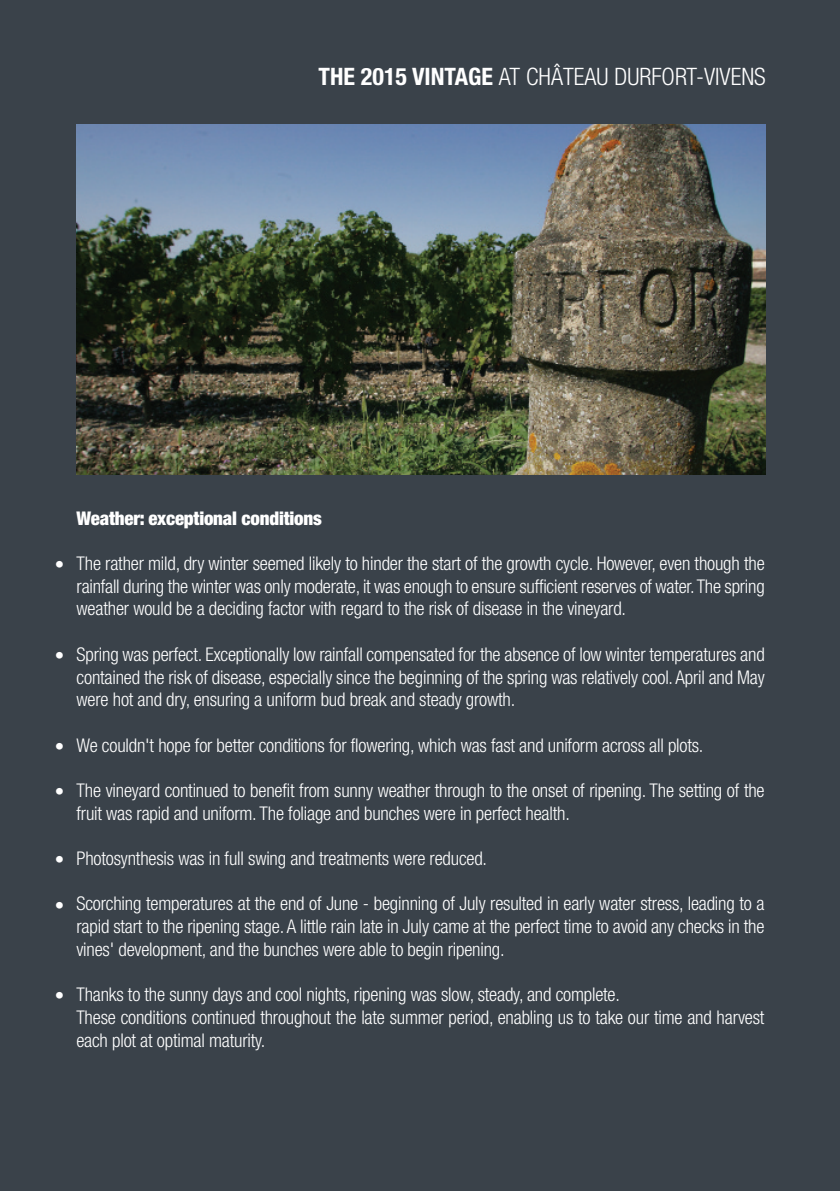
<style>
.page{position:relative;width:840px;height:1191px;background:#fff}
.page>*{position:absolute;margin:0;border:0;box-sizing:border-box;transform-origin:0 0}
.t1{font:300 condensed 24px "Helvetica Neue";color:#fff}
.t2{font:300 condensed 18.8px/22.6px "Helvetica Neue";letter-spacing:-.01em;color:#fff;text-align:justify}
.t3{font:900 condensed 18.8px "Helvetica Neue";letter-spacing:-.01em;color:#fff}
.s1{font-weight:700}
</style>
<div class="page">
<div style="left:0;top:0;width:839px;height:1191px;background:#3a424a"></div>
<img style="left:77px;top:124px;width:688px;height:351px">
<p class="t1" style="left:318px;top:68px;width:448px"><span class="s1">THE 2015 VINTAGE</span> AT CHÂTEAU DURFORT-VIVENS</p>
<p class="t3" style="left:55px;top:558px;width:11px">•</p>
<p class="t3" style="left:55px;top:648px;width:11px">•</p>
<p class="t3" style="left:55px;top:739px;width:11px">•</p>
<p class="t3" style="left:55px;top:784px;width:11px">•</p>
<p class="t3" style="left:55px;top:852px;width:11px">•</p>
<p class="t3" style="left:55px;top:898px;width:11px">•</p>
<p class="t3" style="left:55px;top:989px;width:11px">•</p>
<p class="t3" style="left:77px;top:511px;width:247px">Weather: exceptional conditions</p>
<p class="t2" style="left:77px;top:553px;width:689px">The rather mild, dry winter seemed likely to hinder the start of the growth cycle. However, even though the rainfall during the winter was only moderate, it was enough to ensure sufficient reserves of water.The spring weather would be a deciding factor with regard to the risk of disease in the vineyard.</p>
<p class="t2" style="left:77px;top:644px;width:689px">Spring was perfect. Exceptionally low rainfall compensated for the absence of low winter temperatures and contained the risk of disease, especially since the beginning of the spring was relatively cool. April and May were hot and dry, ensuring a uniform bud break and steady growth.</p>
<p class="t2" style="left:77px;top:735px;width:628px">We couldn't hope for better conditions for flowering, which was fast and uniform across all plots.</p>
<p class="t2" style="left:76px;top:780px;width:689px">The vineyard continued to benefit from sunny weather through to the onset of ripening. The setting of the fruit was rapid and uniform. The foliage and bunches were in perfect health.</p>
<p class="t2" style="left:76px;top:848px;width:412px">Photosynthesis was in full swing and treatments were reduced.</p>
<p class="t2" style="left:76px;top:894px;width:689px">Scorching temperatures at the end of June - beginning of July resulted in early water stress, leading to a rapid start to the ripening stage. A little rain late in July came at the perfect time to avoid any checks in the vines' development, and the bunches were able to begin ripening.</p>
<p class="t2" style="left:76px;top:984px;width:689px;text-align:left">Thanks to the sunny days and cool nights, ripening was slow, steady, and complete.<br>These conditions continued throughout the late summer period, enabling us to take our time and harvest each plot at optimal maturity.</p>
</div>
